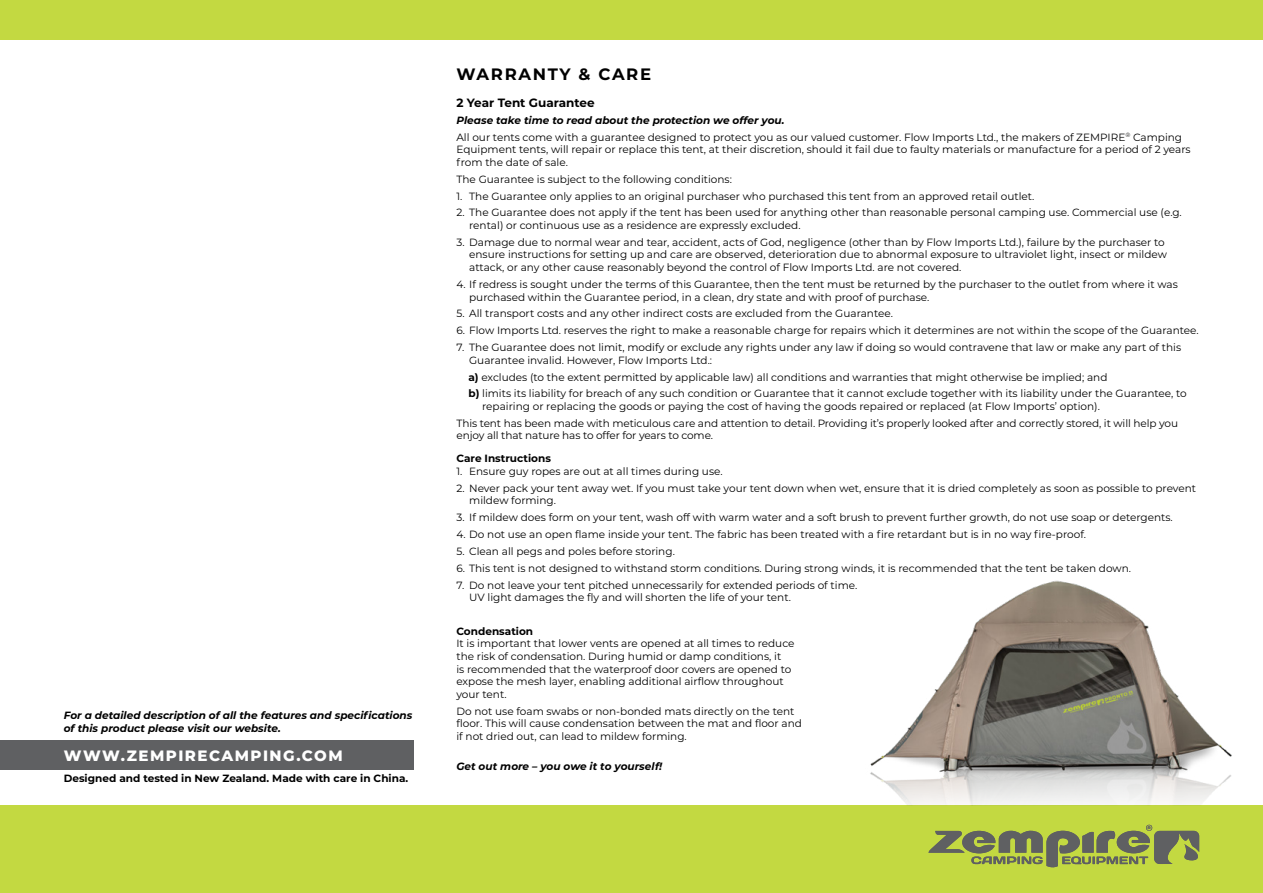
<style>
.page{position:relative;width:1263px;height:893px;background:#fff}
.page>*{position:absolute;margin:0;border:0;box-sizing:border-box;transform-origin:0 0}
.t1{font:700 16.5px "Montserrat";letter-spacing:.1em;color:#000}
.t2{font:800 15px "Montserrat";letter-spacing:.1em;color:#fff}
.t3{font:700 12px "Montserrat";color:#000}
.t4{font:10.5px/12.6px "Montserrat";color:#000}
.t5{font:italic 700 10.5px/12.6px "Montserrat";color:#000}
.t6{font:700 10.5px "Montserrat";color:#000}
.s1{font-weight:700;font-style:italic}
.s2{font-weight:700}
</style>
<div class="page">
<div style="left:0;top:805px;width:1263px;height:88px;background:#c3d941"></div>
<div style="left:0;top:0;width:1263px;height:39px;background:#c3d941"></div>
<div style="left:0;top:740px;width:414px;height:30px;background:#5f6062"></div>
<svg style="left:928px;top:825px;width:272px;height:43px"></svg>
<img style="left:870px;top:580px;width:362px;height:225px">
<p class="t5" style="left:64px;top:708px;width:350px">For a detailed description of all the features and specifications of this product please visit our website.</p>
<h2 class="t2" style="left:64px;top:744px;width:280px">WWW.ZEMPIRECAMPING.COM</h2>
<p class="t6" style="left:64px;top:771px;width:346px">Designed and tested in New Zealand. Made with care in China.</p>
<h1 class="t1" style="left:456px;top:62px;width:196px">WARRANTY &amp; CARE</h1>
<p class="t3" style="left:456px;top:94px;width:140px">2 Year Tent Guarantee</p>
<p class="t4" style="left:456px;top:111px;width:727px;line-height:16.8px"><span class="s1">Please take time to read about the protection we offer you.<br></span>All our tents come with a guarantee designed to protect you as our valued customer. Flow Imports Ltd., the makers of ZEMPIRE<sup>®</sup> Camping</p>
<p class="t4" style="left:456px;top:143px;width:736px">Equipment tents, will repair or replace this tent, at their discretion, should it fail due to faulty materials or manufacture for a period of 2 years from the date of sale.</p>
<p class="t4" style="left:456px;top:172px;width:277px">The Guarantee is subject to the following conditions:</p>
<p class="t4" style="left:456px;top:189px;width:579px">1. The Guarantee only applies to an original purchaser who purchased this tent from an approved retail outlet.</p>
<p class="t4" style="left:469px;top:206px;width:714px;text-indent:-13px">2. The Guarantee does not apply if the tent has been used for anything other than reasonable personal camping use. Commercial use (e.g. rental) or continuous use as a residence are expressly excluded.</p>
<p class="t4" style="left:469px;top:235px;width:699px;text-indent:-13px">3. Damage due to normal wear and tear, accident, acts of God, negligence (other than by Flow Imports Ltd.), failure by the purchaser to ensure instructions for setting up and care are observed, deterioration due to abnormal exposure to ultraviolet light, insect or mildew attack, or any other cause reasonably beyond the control of Flow Imports Ltd. are not covered.</p>
<p class="t4" style="left:469px;top:277px;width:710px;text-indent:-13px">4. If redress is sought under the terms of this Guarantee, then the tent must be returned by the purchaser to the outlet from where it was purchased within the Guarantee period, in a clean, dry state and with proof of purchase.</p>
<p class="t4" style="left:456px;top:307px;width:438px">5. All transport costs and any other indirect costs are excluded from the Guarantee.</p>
<p class="t4" style="left:456px;top:324px;width:744px">6. Flow Imports Ltd. reserves the right to make a reasonable charge for repairs which it determines are not within the scope of the Guarantee.</p>
<p class="t4" style="left:469px;top:341px;width:713px;text-indent:-13px">7. The Guarantee does not limit, modify or exclude any rights under any law if doing so would contravene that law or make any part of this<br>Guarantee invalid. However, Flow Imports Ltd.:</p>
<p class="t4" style="left:468px;top:368px;width:720px;line-height:16.8px"><span class="s2">a)</span> excludes (to the extent permitted by applicable law) all conditions and warranties that might otherwise be implied; and<br><span class="s2">b)</span> limits its liability for breach of any such condition or Guarantee that it cannot exclude together with its liability under the Guarantee, to</p>
<p class="t4" style="left:456px;top:397px;width:723px;line-height:16.8px;text-indent:26px">repairing or replacing the goods or paying the cost of having the goods repaired or replaced (at Flow Imports’ option).<br>This tent has been made with meticulous care and attention to detail. Providing it’s properly looked after and correctly stored, it will help you</p>
<p class="t4" style="left:456px;top:429px;width:258px">enjoy all that nature has to offer for years to come.</p>
<p class="t6" style="left:456px;top:451px;width:96px">Care Instructions</p>
<p class="t4" style="left:456px;top:464px;width:268px">1. Ensure guy ropes are out at all times during use.</p>
<p class="t4" style="left:469px;top:481px;width:728px;text-indent:-13px">2. Never pack your tent away wet. If you must take your tent down when wet, ensure that it is dried completely as soon as possible to prevent mildew forming.</p>
<p class="t4" style="left:456px;top:511px;width:718px">3. If mildew does form on your tent, wash off with warm water and a soft brush to prevent further growth, do not use soap or detergents.</p>
<p class="t4" style="left:456px;top:528px;width:631px">4. Do not use an open flame inside your tent. The fabric has been treated with a fire retardant but is in no way fire-proof.</p>
<p class="t4" style="left:456px;top:544px;width:220px">5. Clean all pegs and poles before storing.</p>
<p class="t4" style="left:456px;top:561px;width:676px">6. This tent is not designed to withstand storm conditions. During strong winds, it is recommended that the tent be taken down.</p>
<p class="t4" style="left:469px;top:578px;width:390px;text-indent:-13px">7. Do not leave your tent pitched unnecessarily for extended periods of time.<br>UV light damages the fly and will shorten the life of your tent.</p>
<p class="t6" style="left:456px;top:623px;width:78px">Condensation</p>
<p class="t4" style="left:456px;top:637px;width:340px">It is important that lower vents are opened at all times to reduce the risk of condensation. During humid or damp conditions, it<br>is recommended that the waterproof door covers are opened to expose the mesh layer, enabling additional airflow throughout your tent.</p>
<p class="t4" style="left:456px;top:704px;width:347px">Do not use foam swabs or non-bonded mats directly on the tent floor. This will cause condensation between the mat and floor and if not dried out, can lead to mildew forming.</p>
<p class="t5" style="left:456px;top:759px;width:207px">Get out more – you owe it to yourself!</p>
</div>
